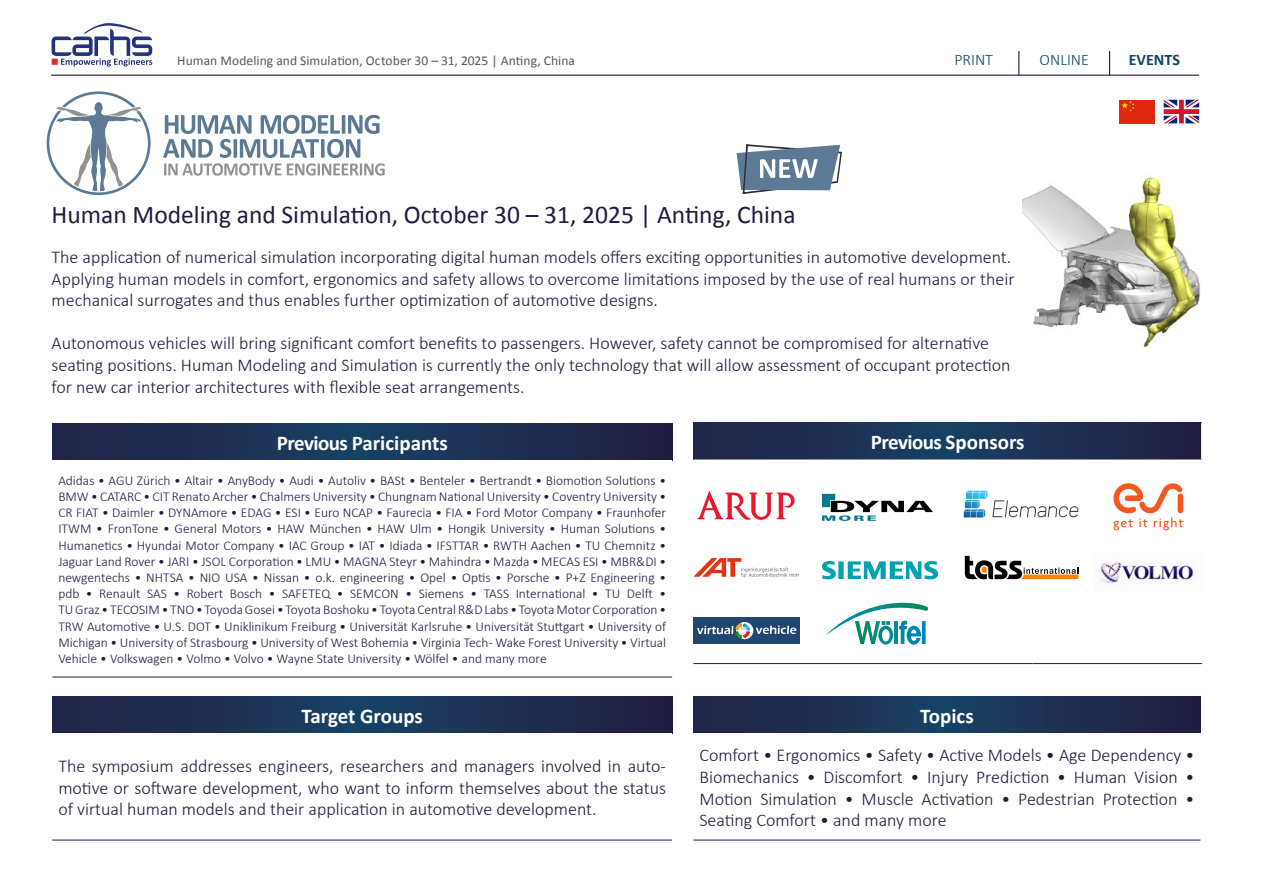
<style>
.page{position:relative;width:1263px;height:893px;background:#fff}
.page>*{position:absolute;margin:0;border:0;box-sizing:border-box;transform-origin:0 0}
.t1{font:25.5px "Calibri";color:#1f1c3e}
.t2{font:700 21px "Calibri";letter-spacing:-.005em;color:#fff}
.t3{font:300 18px/21.6px "Calibri";color:#1f1c3e;text-align:justify}
.t4{font:300 16.05px "Calibri";color:#144364}
.t5{font:700 16.05px "Calibri";color:#144364}
.t6{font:300 13.5px/16.2px "Calibri";color:#1f1c3e;text-align:justify}
.t7{font:13.5px "Calibri";letter-spacing:.005em;color:#575756}
</style>
<div class="page">
<hr style="left:51px;top:75px;width:1148px;height:1px;background:#1f1c3e">
<svg style="left:52px;top:23px;width:100px;height:44px"></svg>
<svg style="left:1018px;top:51px;width:1px;height:24px"></svg>
<svg style="left:1109px;top:51px;width:1px;height:24px"></svg>
<svg style="left:693px;top:697px;width:507px;height:36px;background:#1d2f51"></svg>
<hr style="left:693px;top:840px;width:507px;height:1px;background:#1f1c3e">
<svg style="left:52px;top:697px;width:620px;height:36px;background:#1d2f51"></svg>
<hr style="left:52px;top:840px;width:620px;height:1px;background:#1f1c3e">
<svg style="left:52px;top:424px;width:620px;height:36px;background:#1d2f51"></svg>
<hr style="left:52px;top:677px;width:620px;height:1px;background:#1f1c3e">
<svg style="left:693px;top:422px;width:508px;height:37px;background:#1d2f51"></svg>
<svg style="left:693px;top:459px;width:509px;height:150px"></svg>
<hr style="left:693px;top:663px;width:170px;height:1px;background:#1f1c3e">
<hr style="left:863px;top:663px;width:169px;height:1px;background:#1f1c3e">
<hr style="left:1032px;top:663px;width:170px;height:1px;background:#1f1c3e">
<svg style="left:1113px;top:482px;width:70px;height:48px"></svg>
<svg style="left:965px;top:556px;width:113px;height:25px"></svg>
<svg style="left:822px;top:494px;width:111px;height:27px"></svg>
<svg style="left:964px;top:491px;width:115px;height:26px"></svg>
<svg style="left:693px;top:558px;width:106px;height:19px"></svg>
<svg style="left:826px;top:602px;width:102px;height:43px"></svg>
<div style="left:693px;top:617px;width:107px;height:27px;background:#214770"></div>
<svg style="left:756px;top:626px;width:40px;height:8px"></svg>
<div style="left:736px;top:622px;width:17px;height:17px;background:#fff;border-radius:50%"></div>
<svg style="left:697px;top:623px;width:53px;height:15px"></svg>
<img style="left:1023px;top:177px;width:178px;height:170px">
<svg style="left:697px;top:490px;width:98px;height:30px"></svg>
<img style="left:1094px;top:551px;width:108px;height:40px">
<svg style="left:822px;top:561px;width:116px;height:18px"></svg>
<svg style="left:1164px;top:100px;width:35px;height:23px"></svg>
<div style="left:1119px;top:100px;width:35px;height:23px;background:#de290f"></div>
<svg style="left:1121px;top:101px;width:13px;height:11px"></svg>
<svg style="left:737px;top:144px;width:105px;height:50px"></svg>
<svg style="left:47px;top:91px;width:104px;height:104px"></svg>
<svg style="left:163px;top:115px;width:222px;height:61px"></svg>
<p class="t7" style="left:177px;top:51px;width:399px">Human Modeling and Simulation, October 30 – 31, 2025 | Anting, China</p>
<p class="t4" style="left:954px;top:50px;width:40px">PRINT</p>
<p class="t4" style="left:1039px;top:50px;width:51px">ONLINE</p>
<p class="t5" style="left:1129px;top:48px;width:53px">EVENTS</p>
<h1 class="t1" style="left:52px;top:197px;width:745px">Human Modeling and Simulation, October 30 – 31, 2025 | Anting, China</h1>
<p class="t3" style="left:52px;top:246px;width:964px;text-align:left">The application of numerical simulation incorporating digital human models offers exciting opportunities in automotive development.<br>Applying human models in comfort, ergonomics and safety allows to overcome limitations imposed by the use of real humans or their mechanical surrogates and thus enables further optimization of automotive designs.</p>
<p class="t3" style="left:52px;top:332px;width:960px;text-align:left">Autonomous vehicles will bring significant comfort benefits to passengers. However, safety cannot be compromised for alternative seating positions. Human Modeling and Simulation is currently the only technology that will allow assessment of occupant protection for new car interior architectures with flexible seat arrangements.</p>
<h2 class="t2" style="left:277px;top:428px;width:173px">Previous Paricipants</h2>
<p class="t6" style="left:58px;top:472px;width:609px">Adidas • AGU Zürich • Altair • AnyBody • Audi • Autoliv • BASt • Benteler • Bertrandt • Biomotion Solutions • BMW • CATARC • CIT Renato Archer • Chalmers University • Chungnam National University • Coventry University • CR FIAT • Daimler • DYNAmore • EDAG • ESI • Euro NCAP • Faurecia • FIA • Ford Motor Company • Fraunhofer ITWM • FronTone • General Motors • HAW München • HAW Ulm • Hongik University • Human Solutions • Humanetics • Hyundai Motor Company • IAC Group • IAT • Idiada • IFSTTAR • RWTH Aachen • TU Chemnitz • Jaguar Land Rover • JARI • JSOL Corporation • LMU • MAGNA Steyr • Mahindra • Mazda • MECAS ESI • MBR&amp;DI • newgentechs • NHTSA • NIO USA • Nissan • o.k. engineering • Opel • Optis • Porsche • P+Z Engineering • pdb • Renault SAS • Robert Bosch • SAFETEQ • SEMCON • Siemens • TASS International • TU Delft • TU Graz • TECOSIM • TNO • Toyoda Gosei • Toyota Boshoku • Toyota Central R&amp;D Labs • Toyota Motor Corporation • TRW Automotive • U.S. DOT • Uniklinikum Freiburg • Universität Karlsruhe • Universität Stuttgart • University of Michigan • University of Strasbourg • University of West Bohemia • Virginia Tech - Wake Forest University • Virtual Vehicle • Volkswagen • Volmo • Volvo • Wayne State University • Wölfel • and many more</p>
<h2 class="t2" style="left:302px;top:701px;width:123px">Target Groups</h2>
<h3 class="t3" style="left:58px;top:755px;width:609px">The symposium addresses engineers, researchers and managers involved in auto&shy;motive or software development, who want to inform themselves about the status of virtual human models and their application in automotive development.</h3>
<h2 class="t2" style="left:871px;top:427px;width:155px">Previous Sponsors</h2>
<h2 class="t2" style="left:920px;top:701px;width:55px">Topics</h2>
<h3 class="t3" style="left:699px;top:744px;width:496px">Comfort • Ergonomics • Safety • Active Models • Age Dependency • Biomechanics • Discomfort • Injury Prediction • Human Vision • Motion Simulation • Muscle Activation • Pedestrian Protection • Seating Comfort • and many more</h3>
</div>
